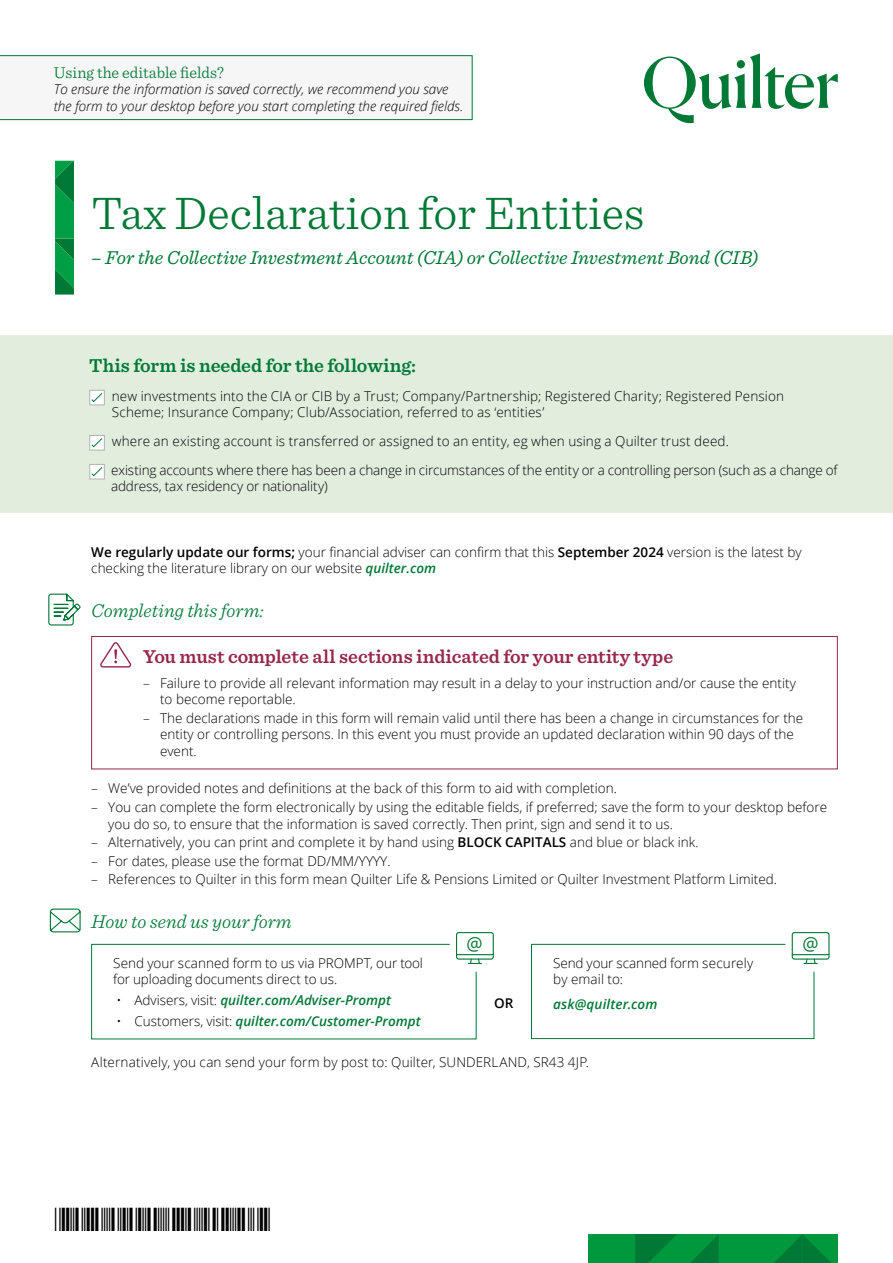
<style>
.page{position:relative;width:893px;height:1263px;background:#fff}
.page>*{position:absolute;margin:0;border:0;box-sizing:border-box;transform-origin:0 0}
.t1{font:300 48px "Sentinel";color:#007935}
.t2{font:italic 19.5px "Sentinel";color:#007935}
.t3{font:600 19.5px "Sentinel";color:#97264d}
.t4{font:italic 300 19.5px "Sentinel";color:#007935}
.t5{font:600 19.5px "Sentinel";color:#007935}
.t6{font:18px "Open Sans";color:#007935}
.t7{font:300 16.5px "Sentinel";color:#007935}
.t8{font:300 13.5px/16.5px "Open Sans";color:#000}
.t9{font:italic 300 13.5px/16.5px "Open Sans";color:#000}
.t10{font:italic 600 13.5px "Open Sans";color:#007935}
.t11{font:600 13.5px "Open Sans";color:#000}
.s1{font-weight:600}
.s2{font-weight:600;font-style:italic;color:#007935}
.s3{font-weight:300;font-style:normal;color:#000}
</style>
<div class="page">
<svg style="left:589px;top:1234px;width:249px;height:29px;background:#008f3a"></svg>
<svg style="left:644px;top:53px;width:194px;height:70px"></svg>
<svg style="left:55px;top:161px;width:19px;height:134px;background:#039141"></svg>
<div style="left:0;top:55px;width:473px;height:65px;background:#f6f6f6"></div>
<div style="left:0;top:335px;width:893px;height:178px;background:#e1eede"></div>
<svg style="left:89px;top:390px;width:16px;height:15px"></svg>
<svg style="left:91px;top:392px;width:12px;height:11px"></svg>
<svg style="left:89px;top:435px;width:16px;height:15px"></svg>
<svg style="left:91px;top:437px;width:12px;height:11px"></svg>
<svg style="left:89px;top:464px;width:16px;height:15px"></svg>
<svg style="left:91px;top:466px;width:12px;height:11px"></svg>
<div style="left:91px;top:636px;width:747px;height:133px;border:1px solid #97264d"></div>
<svg style="left:100px;top:642px;width:31px;height:25px"></svg>
<div style="left:531px;top:944px;width:283px;height:95px;border:1px solid #007935"></div>
<div style="left:785px;top:918px;width:54px;height:54px;background:#fff;border-radius:50%"></div>
<svg style="left:803px;top:960px;width:15px;height:4px"></svg>
<hr style="left:792px;top:954px;width:37px;height:1px;background:#007935">
<div style="left:792px;top:932px;width:37px;height:28px;border:1px solid #007935;border-radius:2px"></div>
<div style="left:91px;top:944px;width:385px;height:95px;border:1px solid #007935"></div>
<div style="left:450px;top:918px;width:54px;height:54px;background:#fff;border-radius:50%"></div>
<svg style="left:467px;top:960px;width:15px;height:4px"></svg>
<hr style="left:457px;top:954px;width:36px;height:1px;background:#007935">
<div style="left:456px;top:932px;width:38px;height:28px;border:1px solid #007935;border-radius:2px"></div>
<svg style="left:48px;top:593px;width:33px;height:33px"></svg>
<svg style="left:49px;top:908px;width:32px;height:25px"></svg>
<p class="t7" style="left:54px;top:60px;width:172px">Using the editable fields?</p>
<p class="t9" style="left:54px;top:81px;width:411px">To ensure the information is saved correctly, we recommend you save the form to your desktop before you start completing the required fields.</p>
<h1 class="t1" style="left:91px;top:177px;width:555px">Tax Declaration for Entities</h1>
<h2 class="t2" style="left:91px;top:243px;width:669px">– For the Collective Investment Account (CIA) or Collective Investment Bond (CIB)</h2>
<h2 class="t5" style="left:89px;top:351px;width:328px">This form is needed for the following:</h2>
<p class="t8" style="left:112px;top:388px;width:674px">new investments into the CIA or CIB by a Trust; Company/Partnership; Registered Charity; Registered Pension<br>Scheme; Insurance Company; Club/Association, referred to as ‘entities’</p>
<p class="t8" style="left:111px;top:426px;width:728px;line-height:29px">where an existing account is transferred or assigned to an entity, eg when using a Quilter trust deed.<br>existing accounts where there has been a change in circumstances of the entity or a controlling person (such as a change of</p>
<p class="t8" style="left:111px;top:478px;width:218px">address, tax residency or nationality)</p>
<p class="t8" style="left:91px;top:543px;width:712px"><span class="s1">We regularly update our forms;</span> your financial adviser can confirm that this <span class="s1">September 2024</span> version is the latest by checking the literature library on our website <span class="s2">quilter.com</span></p>
<h2 class="t4" style="left:91px;top:596px;width:174px">Completing this form:</h2>
<h2 class="t3" style="left:143px;top:641px;width:532px">You must complete all sections indicated for your entity type</h2>
<p class="t8" style="left:160px;top:674px;width:637px;text-indent:-17px">– Failure to provide all relevant information may result in a delay to your instruction and/or cause the entity to become reportable.</p>
<p class="t8" style="left:160px;top:709px;width:645px;text-indent:-17px">– The declarations made in this form will remain valid until there has been a change in circumstances for the entity or controlling persons. In this event you must provide an updated declaration within 90 days of the event.</p>
<p class="t8" style="left:91px;top:780px;width:527px">– We’ve provided notes and definitions at the back of this form to aid with completion.</p>
<p class="t8" style="left:108px;top:798px;width:720px;text-indent:-17px">– You can complete the form electronically by using the editable fields, if preferred; save the form to your desktop before you do so, to ensure that the information is saved correctly. Then print, sign and send it to us.</p>
<p class="t8" style="left:91px;top:834px;width:609px">– Alternatively, you can print and complete it by hand using <span class="s1">BLOCK CAPITALS</span> and blue or black ink.</p>
<p class="t8" style="left:91px;top:852px;width:301px">– For dates, please use the format DD/MM/YYYY.</p>
<p class="t8" style="left:91px;top:871px;width:687px">– References to Quilter in this form mean Quilter Life &amp; Pensions Limited or Quilter Investment Platform Limited.</p>
<h2 class="t4" style="left:91px;top:907px;width:202px">How to send us your form</h2>
<p class="t8" style="left:113px;top:954px;width:311px">Send your scanned form to us via PROMPT, our tool for uploading documents direct to us.</p>
<p class="t10" style="left:117px;top:991px;width:276px"><span class="s3">• Advisers, visit:</span> quilter.com/Adviser-Prompt</p>
<p class="t10" style="left:117px;top:1012px;width:306px"><span class="s3">• Customers, visit:</span> quilter.com/Customer-Prompt</p>
<h3 class="t6" style="left:467px;top:931px;width:18px">@</h3>
<p class="t11" style="left:494px;top:994px;width:21px">OR</p>
<p class="t8" style="left:553px;top:954px;width:202px">Send your scanned form securely by email to:</p>
<p class="t10" style="left:553px;top:995px;width:106px">ask@quilter.com</p>
<p class="t8" style="left:91px;top:1053px;width:499px">Alternatively, you can send your form by post to: Quilter, SUNDERLAND, SR43 4JP.</p>
<h3 class="t6" style="left:802px;top:931px;width:18px">@</h3>
</div>
